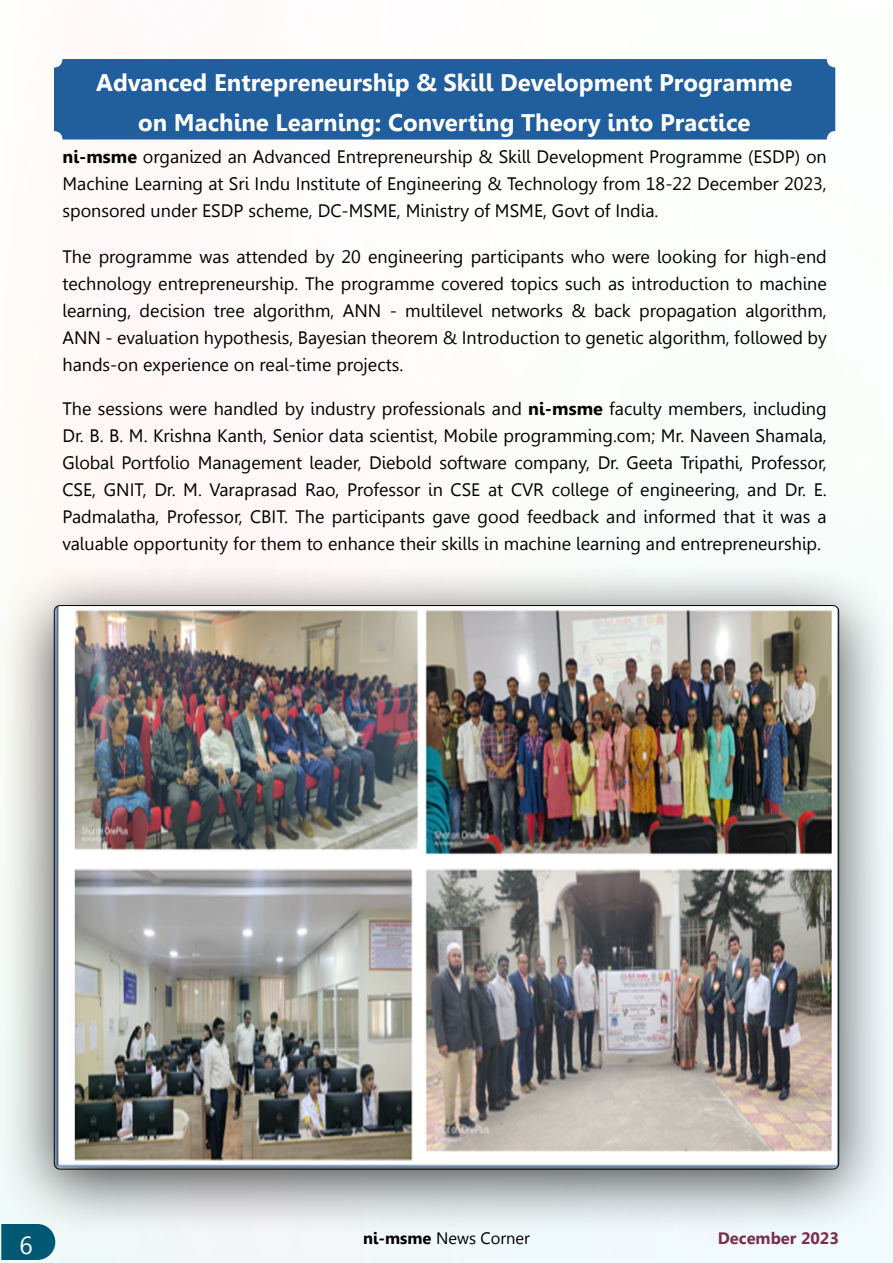
<style>
.page{position:relative;width:893px;height:1263px;background:#fff}
.page>*{position:absolute;margin:0;border:0;box-sizing:border-box;transform-origin:0 0}
.t1{font:24.75px "Leelawadee";color:#fff}
.t2{font:700 24px/40.5px "Leelawadee";color:#fff;text-align:center}
.t3{font:18px/27px "Leelawadee";color:#000;text-align:justify}
.t4{font:16.5px "Leelawadee";color:#000}
.t5{font:700 16.5px "Leelawadee";color:#79304b}
.s1{font-weight:700}
</style>
<div class="page">
<svg style="left:1px;top:1237px;width:54px;height:23px"></svg>
<div style="left:54px;top:59px;width:781px;height:81px;background:#215e9e;border-radius:9px"></div>
<div style="left:0;top:561px;width:893px;height:676px;background:#000;opacity:.75"></div>
<img style="left:55px;top:605px;width:784px;height:562px">
<h2 class="t2" style="left:96px;top:62px;width:697px">Advanced Entrepreneurship &amp; Skill Development Programme on Machine Learning: Converting Theory into Practice</h2>
<p class="t3" style="left:63px;top:143px;width:766px"><span class="s1">ni-msme</span> organized an Advanced Entrepreneurship &amp; Skill Development Programme (ESDP) on Machine Learning at Sri Indu Institute of Engineering &amp; Technology from 18-22 December 2023, sponsored under ESDP scheme, DC-MSME, Ministry of MSME, Govt of India.</p>
<p class="t3" style="left:63px;top:244px;width:766px">The programme was attended by 20 engineering participants who were looking for high-end technology entrepreneurship. The programme covered topics such as introduction to machine learning, decision tree algorithm, ANN - multilevel networks &amp; back propagation algorithm, ANN - evaluation hypothesis, Bayesian theorem &amp; Introduction to genetic algorithm, followed by hands-on experience on real-time projects.</p>
<p class="t3" style="left:63px;top:395px;width:766px">The sessions were handled by industry professionals and <span class="s1">ni-msme</span> faculty members, including Dr. B. B. M. Krishna Kanth, Senior data scientist, Mobile programming.com; Mr. Naveen Shamala, Global Portfolio Management leader, Diebold software company, Dr. Geeta Tripathi, Professor, CSE, GNIT, Dr. M. Varaprasad Rao, Professor in CSE at CVR college of engineering, and Dr. E.<br>Padmalatha, Professor, CBIT. The participants gave good feedback and informed that it was a valuable opportunity for them to enhance their skills in machine learning and entrepreneurship.</p>
<h1 class="t1" style="left:19px;top:1231px;width:15px">6</h1>
<p class="t4" style="left:363px;top:1228px;width:168px"><span class="s1">ni-msme</span> News Corner</p>
<p class="t5" style="left:718px;top:1228px;width:123px">December 2023</p>
</div>
